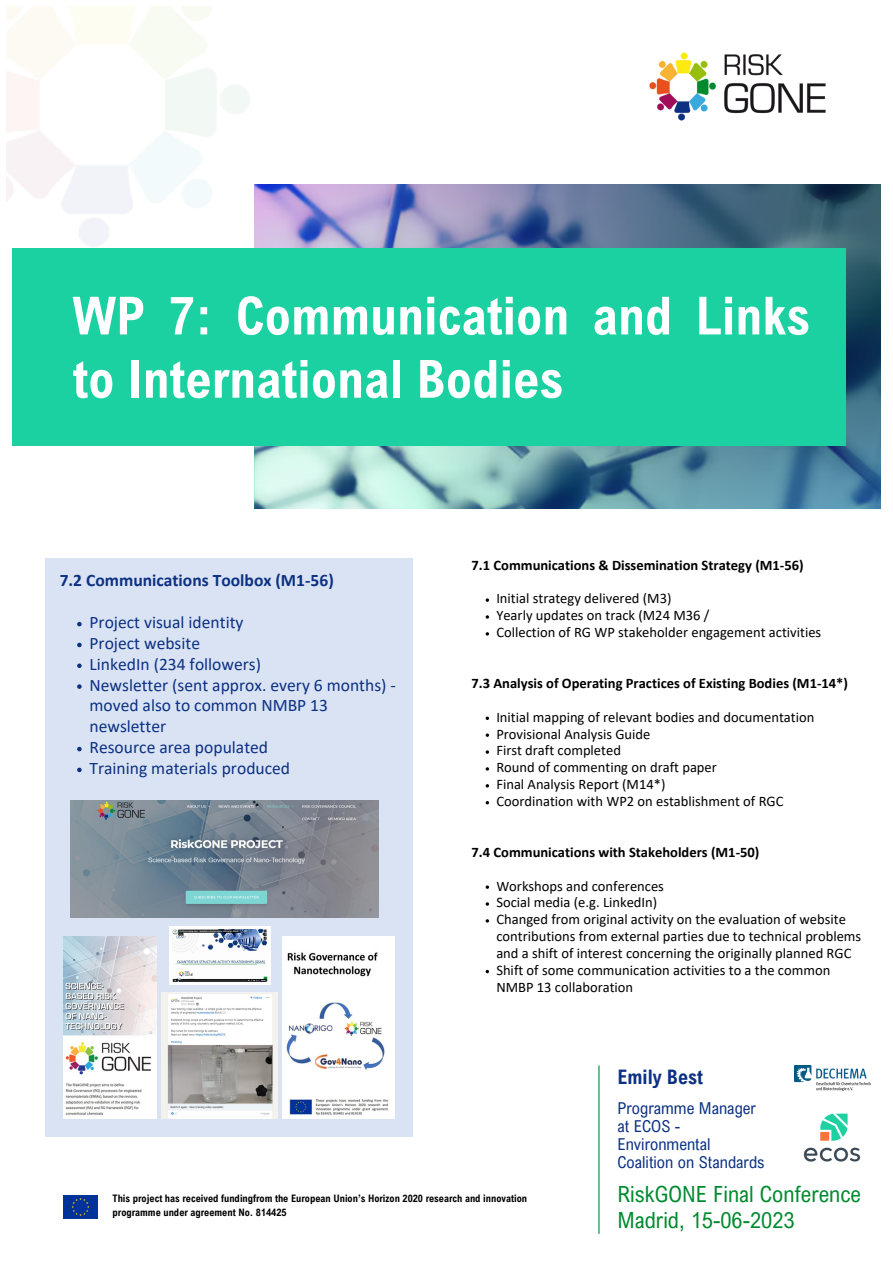
<style>
.page{position:relative;width:893px;height:1263px;background:#fff}
.page>*{position:absolute;margin:0;border:0;box-sizing:border-box;transform-origin:0 0}
.t1{font:700 52.57px/63.2px "Arial Nova Cond";color:#fff}
.t2{font:700 29.85px "Telegraf";color:#f3f7f8}
.t3{font:22.27px "Arial Nova Cond";color:#008a2e}
.t4{font:700 20.02px "Arial Nova Cond";color:#0c3183}
.t5{font:17.55px/20.9px "Calibri";color:#0c3183}
.t6{font:700 17.55px "Calibri";color:#0c3183}
.t7{font:16.42px/18px "Arial Nova Cond";color:#0c3183}
.t8{font:14.55px/16.9px "Calibri";color:#000}
.t9{font:700 14.55px "Calibri";color:#000}
.t10{font:700 10.27px/14.2px "Arial Nova Cond";color:#000}
</style>
<div class="page">
<img style="left:649px;top:52px;width:177px;height:69px">
<hr style="left:598px;top:1065px;width:1px;height:169px;background:#008a2e">
<img style="left:7px;top:7px;width:264px;height:250px">
<img style="left:63px;top:1195px;width:35px;height:24px">
<img style="left:794px;top:1065px;width:76px;height:26px">
<img style="left:803px;top:1113px;width:58px;height:49px">
<img style="left:255px;top:185px;width:626px;height:323px">
<div style="left:13px;top:248px;width:833px;height:197px;background:#1cd1a1"></div>
<svg style="left:485px;top:598px;width:4px;height:4px"></svg>
<svg style="left:485px;top:615px;width:4px;height:4px"></svg>
<svg style="left:485px;top:733px;width:4px;height:4px"></svg>
<svg style="left:485px;top:750px;width:4px;height:4px"></svg>
<svg style="left:485px;top:767px;width:4px;height:4px"></svg>
<svg style="left:485px;top:885px;width:4px;height:4px"></svg>
<svg style="left:485px;top:902px;width:4px;height:4px"></svg>
<svg style="left:485px;top:970px;width:4px;height:3px"></svg>
<div style="left:46px;top:558px;width:367px;height:579px;background:#dae3f3"></div>
<svg style="left:77px;top:622px;width:5px;height:4px"></svg>
<svg style="left:77px;top:643px;width:5px;height:4px"></svg>
<svg style="left:77px;top:663px;width:5px;height:5px"></svg>
<svg style="left:77px;top:684px;width:5px;height:5px"></svg>
<svg style="left:77px;top:747px;width:5px;height:4px"></svg>
<svg style="left:77px;top:768px;width:5px;height:4px"></svg>
<img style="left:63px;top:936px;width:94px;height:182px">
<img style="left:282px;top:936px;width:113px;height:182px">
<img style="left:71px;top:801px;width:307px;height:117px">
<img style="left:162px;top:992px;width:116px;height:126px">
<img style="left:169px;top:926px;width:101px;height:58px">
<p class="t2" style="left:255px;top:284px;width:399px">Final Riskgone Conference</p>
<p class="t1" style="left:73px;top:283px;width:739px">WP 7: Communication and Links to International Bodies</p>
<p class="t6" style="left:60px;top:573px;width:276px">7.2 Communications Toolbox (M1-56)</p>
<p class="t5" style="left:90px;top:613px;width:155px">Project visual identity</p>
<p class="t5" style="left:90px;top:634px;width:112px">Project website</p>
<p class="t5" style="left:90px;top:655px;width:173px">LinkedIn (234 followers)</p>
<p class="t5" style="left:90px;top:676px;width:308px">Newsletter (sent approx. every 6 months) - moved also to common NMBP 13 newsletter</p>
<p class="t5" style="left:90px;top:738px;width:180px">Resource area populated</p>
<p class="t5" style="left:90px;top:759px;width:202px">Training materials produced</p>
<p class="t9" style="left:471px;top:559px;width:334px">7.1 Communications &amp; Dissemination Strategy (M1-56)</p>
<p class="t8" style="left:496px;top:591px;width:177px">Initial strategy delivered (M3)</p>
<p class="t8" style="left:496px;top:608px;width:215px">Yearly updates on track (M24 M36 /</p>
<p class="t8" style="left:496px;top:625px;width:326px">Collection of RG WP stakeholder engagement activities</p>
<p class="t9" style="left:471px;top:677px;width:378px">7.3 Analysis of Operating Practices of Existing Bodies (M1-14*)</p>
<p class="t8" style="left:496px;top:710px;width:320px">Initial mapping of relevant bodies and documentation</p>
<p class="t8" style="left:496px;top:726px;width:156px">Provisional Analysis Guide</p>
<p class="t8" style="left:496px;top:743px;width:126px">First draft completed</p>
<p class="t8" style="left:496px;top:760px;width:222px">Round of commenting on draft paper</p>
<p class="t8" style="left:496px;top:777px;width:171px">Final Analysis Report (M14*)</p>
<p class="t8" style="left:496px;top:794px;width:289px">Coordination with WP2 on establishment of RGC</p>
<p class="t9" style="left:471px;top:846px;width:289px">7.4 Communications with Stakeholders (M1-50)</p>
<p class="t8" style="left:496px;top:878px;width:169px">Workshops and conferences</p>
<p class="t8" style="left:496px;top:895px;width:162px">Social media (e.g. LinkedIn)</p>
<p class="t8" style="left:496px;top:912px;width:366px">Changed from original activity on the evaluation of website contributions from external parties due to technical problems and a shift of interest concerning the originally planned RGC</p>
<p class="t8" style="left:496px;top:963px;width:335px">Shift of some communication activities to a the common<br>NMBP 13 collaboration</p>
<p class="t10" style="left:113px;top:1191px;width:416px">This project has received fundingfrom the European Union’s Horizon 2020 research and innovation programme under agreement No. 814425</p>
<p class="t4" style="left:617px;top:1065px;width:87px">Emily Best</p>
<p class="t7" style="left:617px;top:1098px;width:149px">Programme Manager at ECOS -<br>Environmental<br>Coalition on Standards</p>
<p class="t3" style="left:617px;top:1180px;width:245px">RiskGONE Final Conference</p>
<p class="t3" style="left:617px;top:1206px;width:179px">Madrid, 15-06-2023</p>
</div>
